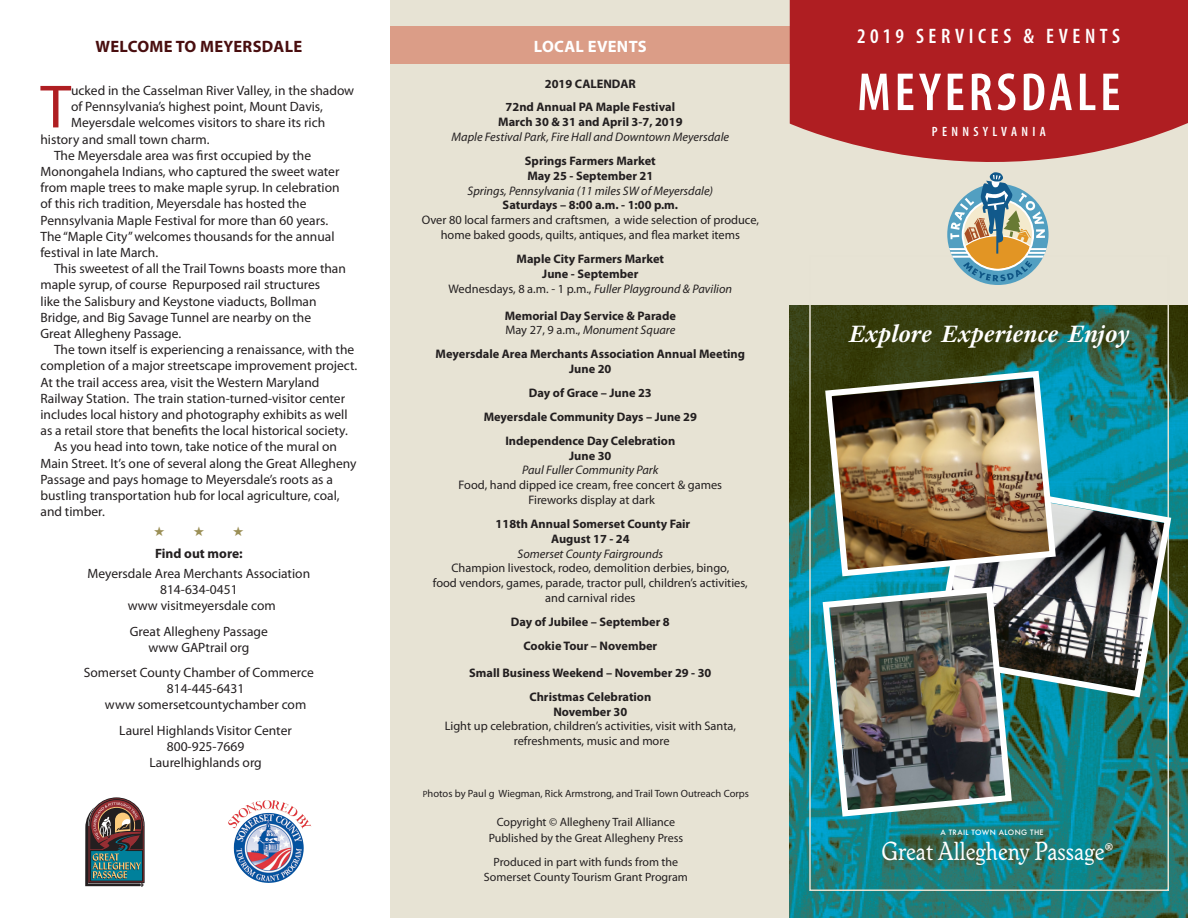
<style>
.page{position:relative;width:1188px;height:918px;background:#fff}
.page>*{position:absolute;margin:0;border:0;box-sizing:border-box;transform-origin:0 0}
.t1{font:61.5px "Myriad Pro";color:#af1e22}
.t2{font:600 condensed 54px "Myriad Pro";letter-spacing:.07em;color:#fff}
.t3{font:27.3px "Worcester Rou T";color:#fff;scale:.9 1}
.t4{font:italic 700 25.5px "Adobe Text Pro";letter-spacing:-.01em;color:#fff}
.t5{font:600 condensed 21px "Myriad Pro";letter-spacing:.22em;color:#fff}
.t6{font:700 16.5px "Myriad Pro";letter-spacing:.02em;color:#490e0f}
.t7{font:700 16.5px "Myriad Pro";letter-spacing:.02em;color:#fff}
.t8{font:13.5px/16.2px "Myriad Pro";color:#231f20;text-align:center}
.t9{font:700 13.5px "Myriad Pro";color:#231f20}
.t10{font:600 condensed 13.5px "Myriad Pro";letter-spacing:.32em;color:#fff}
.CALENDAR-Location{font:700 12.3px "Myriad Pro";color:#231f20}
.CALENDAR-Location-2{font:12.3px/14.9px "Myriad Pro";color:#231f20;text-align:center}
.CALENDAR-Location-3{font:italic 12.3px "Myriad Pro";color:#231f20}
.t11{font:12px "Myriad Pro";color:#231f20}
.t12{font:10.5px "Myriad Pro";color:#231f20}
.t13{font:500 7.2px "Futura";letter-spacing:.05em;color:#fff}
.s1{font-style:normal}
.s2{font-size:9px}
.s3{font-family:"Minion Pro";font-size:28.5px}
</style>
<div class="page">
<div style="left:390px;top:0;width:400px;height:918px;background:#e7e3d4"></div>
<svg style="left:262px;top:800px;width:10px;height:9px"></svg>
<img style="left:790px;top:304px;width:398px;height:614px">
<div style="left:790px;top:75px;width:398px;height:229px;background:#e7e3d4"></div>
<div style="left:809px;top:255px;width:360px;height:636px;border:2px solid #e6e2d3"></div>
<div style="left:390px;top:26px;width:400px;height:37px;background:#db9d87"></div>
<img style="left:930px;top:478px;width:245px;height:223px">
<svg style="left:790px;top:0;width:398px;height:162px;background:#b32d2f"></svg>
<svg style="left:949px;top:172px;width:98px;height:109px"></svg>
<svg style="left:85px;top:797px;width:60px;height:89px;background:#646463"></svg>
<img style="left:819px;top:583px;width:196px;height:237px">
<img style="left:822px;top:368px;width:237px;height:212px">
<p class="t6" style="left:95px;top:36px;width:208px">WELCOME TO MEYERSDALE</p>
<p class="t1" style="left:40px;top:69px;width:32px">T</p>
<p class="t8" style="left:71px;top:82px;width:285px">ucked in the Casselman River Valley, in the shadow</p>
<p class="t8" style="left:71px;top:98px;width:253px">of Pennsylvania’s highest point, Mount Davis,</p>
<p class="t8" style="left:71px;top:115px;width:256px">Meyersdale welcomes visitors to share its rich</p>
<p class="t8" style="left:40px;top:131px;width:171px">history and small town charm.</p>
<p class="t8" style="left:54px;top:147px;width:259px">The Meyersdale area was first occupied by the</p>
<p class="t8" style="left:40px;top:163px;width:300px">Monongahela Indians, who captured the sweet water</p>
<p class="t8" style="left:40px;top:179px;width:301px">from maple trees to make maple syrup. In celebration</p>
<p class="t8" style="left:40px;top:196px;width:268px">of this rich tradition, Meyersdale has hosted the</p>
<p class="t8" style="left:40px;top:212px;width:289px">Pennsylvania Maple Festival for more than 60 years.</p>
<p class="t8" style="left:40px;top:228px;width:296px">The “Maple City” welcomes thousands for the annual</p>
<p class="t8" style="left:40px;top:244px;width:119px">festival in late March.</p>
<p class="t8" style="left:54px;top:260px;width:293px">This sweetest of all the Trail Towns boasts more than</p>
<p class="t8" style="left:40px;top:277px;width:281px">maple syrup, of course Repurposed rail structures</p>
<p class="t8" style="left:40px;top:293px;width:278px">like the Salisbury and Keystone viaducts, Bollman</p>
<p class="t8" style="left:40px;top:309px;width:272px">Bridge, and Big Savage Tunnel are nearby on the</p>
<p class="t8" style="left:40px;top:325px;width:142px">Great Allegheny Passage.</p>
<p class="t8" style="left:54px;top:341px;width:302px">The town itself is experiencing a renaissance, with the</p>
<p class="t8" style="left:40px;top:358px;width:318px">completion of a major streetscape improvement project.</p>
<p class="t8" style="left:40px;top:374px;width:281px">At the trail access area, visit the Western Maryland</p>
<p class="t8" style="left:40px;top:390px;width:306px">Railway Station. The train station-turned-visitor center</p>
<p class="t8" style="left:40px;top:406px;width:309px">includes local history and photography exhibits as well</p>
<p class="t8" style="left:40px;top:422px;width:309px">as a retail store that benefits the local historical society.</p>
<p class="t8" style="left:54px;top:439px;width:284px">As you head into town, take notice of the mural on</p>
<p class="t8" style="left:40px;top:455px;width:318px">Main Street. It’s one of several along the Great Allegheny</p>
<p class="t8" style="left:40px;top:471px;width:294px">Passage and pays homage to Meyersdale’s roots as a</p>
<p class="t8" style="left:40px;top:487px;width:301px">bustling transportation hub for local agriculture, coal,</p>
<p class="t8" style="left:40px;top:503px;width:66px">and timber.</p>
<p class="t9" style="left:155px;top:544px;width:89px">Find out more:</p>
<p class="t8" style="left:88px;top:565px;width:224px">Meyersdale Area Merchants Association<br>814-634-0451</p>
<p class="t8" style="left:128px;top:598px;width:149px">www visitmeyersdale com</p>
<p class="t8" style="left:130px;top:623px;width:140px">Great Allegheny Passage</p>
<p class="t8" style="left:148px;top:639px;width:103px">www GAPtrail org</p>
<p class="t8" style="left:84px;top:664px;width:232px">Somerset County Chamber of Commerce</p>
<p class="t8" style="left:167px;top:680px;width:79px">814-445-6431</p>
<p class="t8" style="left:105px;top:697px;width:203px">www somersetcountychamber com</p>
<p class="t8" style="left:119px;top:722px;width:174px">Laurel Highlands Visitor Center</p>
<p class="t8" style="left:167px;top:738px;width:79px">800-925-7669</p>
<p class="t8" style="left:149px;top:754px;width:114px">Laurelhighlands org</p>
<p class="t7" style="left:534px;top:36px;width:114px">LOCAL EVENTS</p>
<p class="CALENDAR-Location" style="left:545px;top:75px;width:92px">2019 CALENDAR</p>
<p class="CALENDAR-Location" style="left:506px;top:99px;width:171px">72nd Annual PA Maple Festival</p>
<p class="CALENDAR-Location" style="left:498px;top:114px;width:186px">March 30 &amp; 31 and April 3-7, 2019</p>
<p class="CALENDAR-Location-3" style="left:452px;top:129px;width:279px">Maple Festival Park, Fire Hall and Downtown Meyersdale</p>
<p class="CALENDAR-Location" style="left:525px;top:153px;width:132px">Springs Farmers Market</p>
<p class="CALENDAR-Location" style="left:527px;top:168px;width:127px">May 25 - September 21</p>
<p class="CALENDAR-Location-3" style="left:468px;top:183px;width:247px">Springs, Pennsylvania (11 miles SW of Meyersdale)</p>
<p class="CALENDAR-Location" style="left:503px;top:197px;width:177px">Saturdays – 8:00 a.m. - 1:00 p.m.</p>
<p class="CALENDAR-Location-2" style="left:422px;top:213px;width:339px">Over 80 local farmers and craftsmen, a wide selection of produce, home baked goods, quilts, antiques, and flea market items</p>
<p class="CALENDAR-Location" style="left:517px;top:251px;width:149px">Maple City Farmers Market</p>
<p class="CALENDAR-Location" style="left:542px;top:266px;width:98px">June - September</p>
<p class="CALENDAR-Location-3" style="left:449px;top:281px;width:285px"><span class="s1">Wednesdays, 8 a.m. - 1 p.m.,</span> Fuller Playground &amp; Pavilion</p>
<p class="CALENDAR-Location" style="left:505px;top:307px;width:173px">Memorial Day Service &amp; Parade</p>
<p class="CALENDAR-Location-3" style="left:505px;top:323px;width:172px"><span class="s1">May 27, 9 a.m.,</span> Monument Square</p>
<p class="CALENDAR-Location" style="left:436px;top:346px;width:311px">Meyersdale Area Merchants Association Annual Meeting</p>
<p class="CALENDAR-Location" style="left:569px;top:361px;width:44px">June 20</p>
<p class="CALENDAR-Location" style="left:529px;top:385px;width:124px">Day of Grace – June 23</p>
<p class="CALENDAR-Location" style="left:484px;top:409px;width:215px">Meyersdale Community Days – June 29</p>
<p class="CALENDAR-Location" style="left:505px;top:433px;width:171px">Independence Day Celebration</p>
<p class="CALENDAR-Location" style="left:569px;top:447px;width:44px">June 30</p>
<p class="CALENDAR-Location-3" style="left:522px;top:463px;width:138px">Paul Fuller Community Park</p>
<p class="CALENDAR-Location-2" style="left:459px;top:477px;width:265px">Food, hand dipped ice cream, free concert &amp; games</p>
<p class="CALENDAR-Location-2" style="left:528px;top:492px;width:128px">Fireworks display at dark</p>
<p class="CALENDAR-Location" style="left:496px;top:516px;width:196px">118th Annual Somerset County Fair</p>
<p class="CALENDAR-Location" style="left:551px;top:531px;width:80px">August 17 - 24</p>
<p class="CALENDAR-Location-3" style="left:518px;top:546px;width:147px">Somerset County Fairgrounds</p>
<p class="CALENDAR-Location-2" style="left:433px;top:561px;width:316px">Champion livestock, rodeo, demolition derbies, bingo,<br>food vendors, games, parade, tractor pull, children’s activities, and carnival rides</p>
<p class="CALENDAR-Location" style="left:511px;top:614px;width:160px">Day of Jubilee – September 8</p>
<p class="CALENDAR-Location" style="left:523px;top:638px;width:135px">Cookie Tour – November</p>
<p class="CALENDAR-Location" style="left:469px;top:665px;width:244px">Small Business Weekend – November 29 - 30</p>
<p class="CALENDAR-Location" style="left:529px;top:689px;width:123px">Christmas Celebration</p>
<p class="CALENDAR-Location" style="left:553px;top:703px;width:75px">November 30</p>
<p class="CALENDAR-Location-2" style="left:445px;top:719px;width:293px">Light up celebration, children’s activities, visit with Santa,</p>
<p class="CALENDAR-Location-2" style="left:514px;top:734px;width:157px">refreshments, music and more</p>
<p class="t12" style="left:423px;top:787px;width:328px"><span class="s2">P</span>hotos by Paul g Wiegman, Rick Armstrong, and Trail Town Outreach Corps</p>
<p class="t11" style="left:497px;top:814px;width:180px">Copyright © Allegheny Trail Alliance</p>
<p class="t11" style="left:489px;top:831px;width:196px">Published by the Great Allegheny Press</p>
<p class="t11" style="left:494px;top:854px;width:186px">Produced in part with funds from the</p>
<p class="t11" style="left:484px;top:869px;width:206px">Somerset County Tourism Grant Program</p>
<p class="t5" style="left:857px;top:23px;width:265px">2019 SERVICES &amp; EVENTS</p>
<p class="t2" style="left:857px;top:59px;width:265px">MEYERSDALE</p>
<p class="t10" style="left:932px;top:123px;width:115px">PENNSYLVANIA</p>
<p class="t4" style="left:849px;top:318px;width:282px">Explore Experience Enjoy</p>
<p class="t13" style="left:941px;top:827px;width:105px">A TRAIL TOWN ALONG THE</p>
<p class="t3" style="left:881px;top:837px;width:259px">Great Allegheny Passage<span class="s3">®</span></p>
</div>
